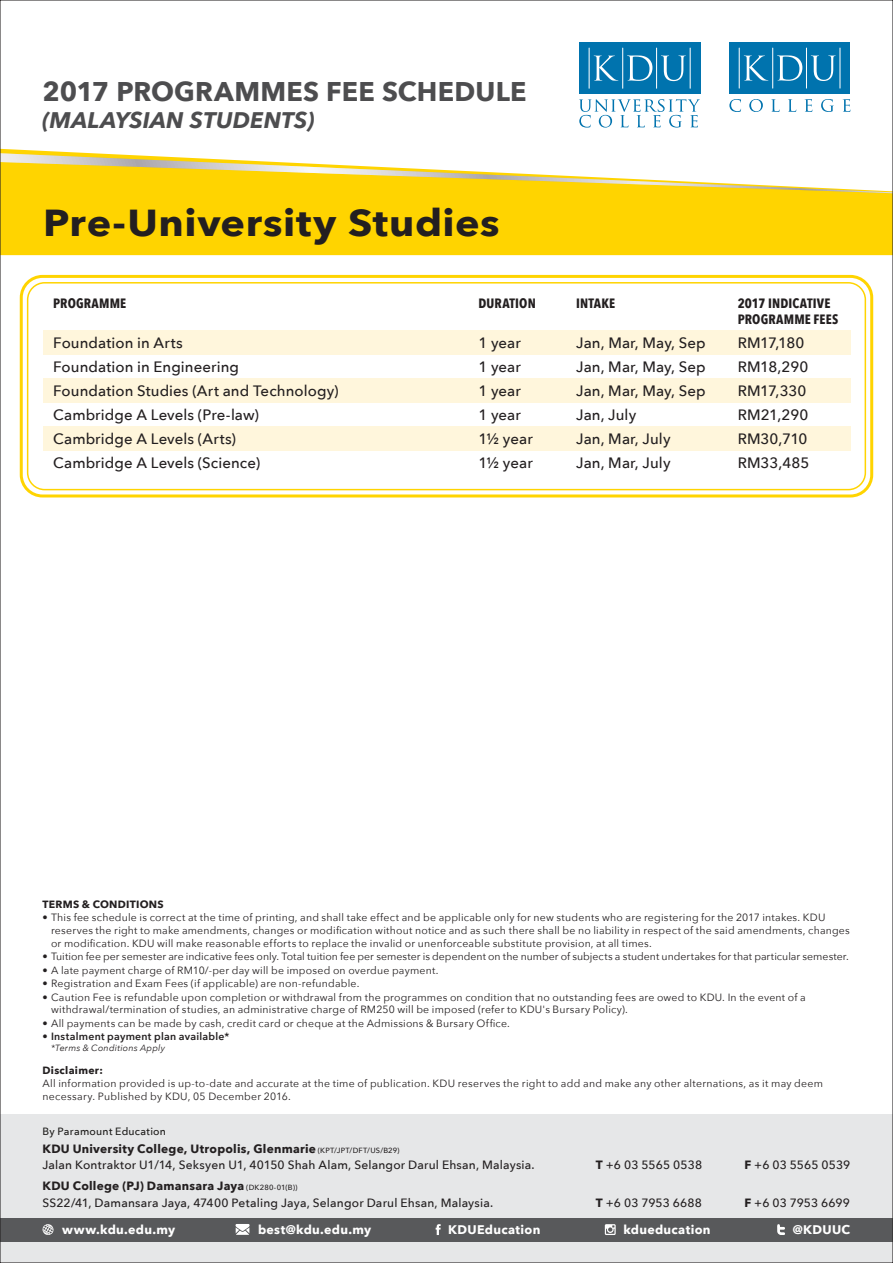
<style>
.page{position:relative;width:893px;height:1263px;background:#fff}
.page>*{position:absolute;margin:0;border:0;box-sizing:border-box;transform-origin:0 0}
.t1{font:700 37.5px "Avenir Next";letter-spacing:.015em;color:#231f20;scale:1.1 1}
.t2{font:700 27px "Avenir Next";letter-spacing:.005em;color:#4d4d4f}
.t3{font:italic 700 22.5px "Avenir Next";letter-spacing:.005em;color:#4d4d4f}
.t4{font:500 15px "Avenir Next";letter-spacing:.005em;color:#231f20}
.t5{font:700 13.5px/16.2px "Avenir Next Condensed";letter-spacing:.01em;color:#231f20}
.t6{font:700 12.45px "Avenir Next";letter-spacing:.025em;color:#fff}
.t7{font:500 12px/16.5px "Avenir Next";letter-spacing:.015em;color:#231f20}
.t8{font:10.5px/12.6px "Avenir Next";letter-spacing:.02em;color:#231f20}
.t9{font:10.5px "Avenir Next";color:#231f20}
.t10{font:600 10.5px "Avenir Next";letter-spacing:.025em;color:#231f20}
.t11{font:700 10.5px "Avenir Next";letter-spacing:.025em;color:#231f20}
.t12{font:500 10.5px "Avenir Next";letter-spacing:.025em;color:#1d1c1a}
.t13{font:italic 9px "Avenir Next";letter-spacing:.025em;color:#231f20}
.s1{font-weight:400}
.s2{font-weight:700}
.s3{font-size:7.5px}
</style>
<div class="page">
<div style="left:0;top:1114px;width:893px;height:149px;background:#e6e7e8"></div>
<div style="left:0;top:1218px;width:893px;height:24px;background:#58595b"></div>
<svg style="left:436px;top:1224px;width:5px;height:11px"></svg>
<svg style="left:777px;top:1224px;width:8px;height:11px"></svg>
<svg style="left:42px;top:1224px;width:12px;height:11px"></svg>
<svg style="left:605px;top:1224px;width:11px;height:11px"></svg>
<svg style="left:236px;top:1224px;width:14px;height:11px"></svg>
<div style="left:579px;top:43px;width:121px;height:51px;background:#0073ae"></div>
<svg style="left:594px;top:56px;width:24px;height:25px"></svg>
<svg style="left:662px;top:56px;width:23px;height:25px"></svg>
<svg style="left:627px;top:55px;width:25px;height:26px"></svg>
<hr style="left:589px;top:48px;width:1px;height:41px;background:#fff">
<hr style="left:622px;top:48px;width:1px;height:41px;background:#fff">
<hr style="left:656px;top:48px;width:1px;height:41px;background:#fff">
<hr style="left:690px;top:48px;width:1px;height:41px;background:#fff">
<svg style="left:579px;top:99px;width:121px;height:29px"></svg>
<div style="left:729px;top:43px;width:121px;height:51px;background:#0073ae"></div>
<svg style="left:744px;top:56px;width:24px;height:25px"></svg>
<svg style="left:812px;top:56px;width:23px;height:25px"></svg>
<svg style="left:777px;top:55px;width:25px;height:26px"></svg>
<hr style="left:739px;top:48px;width:1px;height:41px;background:#fff">
<hr style="left:772px;top:48px;width:1px;height:41px;background:#fff">
<hr style="left:806px;top:48px;width:1px;height:41px;background:#fff">
<hr style="left:839px;top:48px;width:1px;height:41px;background:#fff">
<svg style="left:729px;top:99px;width:12px;height:13px"></svg>
<svg style="left:749px;top:99px;width:14px;height:13px"></svg>
<svg style="left:771px;top:99px;width:9px;height:13px"></svg>
<svg style="left:788px;top:99px;width:8px;height:13px"></svg>
<svg style="left:805px;top:99px;width:7px;height:13px"></svg>
<svg style="left:821px;top:99px;width:13px;height:13px"></svg>
<svg style="left:843px;top:99px;width:7px;height:13px"></svg>
<div style="left:43px;top:379px;width:807px;height:24px;background:#fff6dc"></div>
<div style="left:43px;top:427px;width:807px;height:24px;background:#fff6dc"></div>
<div style="left:2px;top:149px;width:889px;height:106px;background:#ffd400"></div>
<svg style="left:2px;top:153px;width:889px;height:40px"></svg>
<div style="left:20px;top:275px;width:853px;height:222px;border:3px solid #ffd400;border-radius:21px"></div>
<div style="left:27px;top:282px;width:839px;height:208px;border:2px solid #ffd400;border-radius:17px"></div>
<div style="left:43px;top:331px;width:807px;height:24px;background:#fff6dc"></div>
<h2 class="t2" style="left:43px;top:68px;width:485px">2017 PROGRAMMES FEE SCHEDULE</h2>
<h3 class="t3" style="left:43px;top:100px;width:273px">(MALAYSIAN STUDENTS)</h3>
<h1 class="t1" style="left:43px;top:191px;width:417px">Pre-University Studies</h1>
<p class="t5" style="left:53px;top:295px;width:75px">PROGRAMME</p>
<p class="t5" style="left:478px;top:295px;width:59px">DURATION</p>
<p class="t5" style="left:576px;top:295px;width:41px">INTAKE</p>
<p class="t5" style="left:738px;top:295px;width:102px">2017 INDICATIVE<br>PROGRAMME FEES</p>
<h3 class="t4" style="left:53px;top:330px;width:131px">Foundation in Arts</h3>
<h3 class="t4" style="left:478px;top:330px;width:44px">1 year</h3>
<h3 class="t4" style="left:576px;top:330px;width:131px">Jan, Mar, May, Sep</h3>
<h3 class="t4" style="left:738px;top:330px;width:68px">RM17,180</h3>
<h3 class="t4" style="left:53px;top:354px;width:187px">Foundation in Engineering</h3>
<h3 class="t4" style="left:478px;top:354px;width:44px">1 year</h3>
<h3 class="t4" style="left:576px;top:354px;width:131px">Jan, Mar, May, Sep</h3>
<h3 class="t4" style="left:738px;top:354px;width:72px">RM18,290</h3>
<h3 class="t4" style="left:53px;top:378px;width:287px">Foundation Studies (Art and Technology)</h3>
<h3 class="t4" style="left:478px;top:378px;width:44px">1 year</h3>
<h3 class="t4" style="left:576px;top:378px;width:131px">Jan, Mar, May, Sep</h3>
<h3 class="t4" style="left:738px;top:378px;width:70px">RM17,330</h3>
<h3 class="t4" style="left:53px;top:402px;width:207px">Cambridge A Levels (Pre-law)</h3>
<h3 class="t4" style="left:478px;top:402px;width:44px">1 year</h3>
<h3 class="t4" style="left:576px;top:402px;width:62px">Jan, July</h3>
<h3 class="t4" style="left:738px;top:402px;width:72px">RM21,290</h3>
<h3 class="t4" style="left:53px;top:426px;width:184px">Cambridge A Levels (Arts)</h3>
<h3 class="t4" style="left:478px;top:426px;width:56px">1½ year</h3>
<h3 class="t4" style="left:576px;top:426px;width:96px">Jan, Mar, July</h3>
<h3 class="t4" style="left:738px;top:426px;width:71px">RM30,710</h3>
<h3 class="t4" style="left:53px;top:450px;width:208px">Cambridge A Levels (Science)</h3>
<h3 class="t4" style="left:478px;top:450px;width:56px">1½ year</h3>
<h3 class="t4" style="left:576px;top:450px;width:96px">Jan, Mar, July</h3>
<h3 class="t4" style="left:738px;top:450px;width:73px">RM33,485</h3>
<p class="t11" style="left:43px;top:895px;width:123px">TERMS &amp; CONDITIONS</p>
<p class="t8" style="left:51px;top:911px;width:800px;text-indent:-9px">• This fee schedule is correct at the time of printing, and shall take effect and be applicable only for new students who are registering for the 2017 intakes. KDU reserves the right to make amendments, changes or modification without notice and as such there shall be no liability in respect of the said amendments, changes or modification. KDU will make reasonable efforts to replace the invalid or unenforceable substitute provision, at all times.</p>
<p class="t9" style="left:43px;top:947px;width:808px">• Tuition fee per semester are indicative fees only. Total tuition fee per semester is dependent on the number of subjects a student undertakes for that particular semester.</p>
<p class="t8" style="left:43px;top:963px;width:398px">• A late payment charge of RM10/-per day will be imposed on overdue payment.</p>
<p class="t8" style="left:43px;top:977px;width:318px">• Registration and Exam Fees (if applicable) are non-refundable.</p>
<p class="t8" style="left:51px;top:990px;width:756px;text-indent:-9px">• Caution Fee is refundable upon completion or withdrawal from the programmes on condition that no outstanding fees are owed to KDU. In the event of a withdrawal/termination of studies, an administrative charge of RM250 will be imposed (refer to KDU's Bursary Policy).</p>
<p class="t8" style="left:43px;top:1016px;width:469px">• All payments can be made by cash, credit card or cheque at the Admissions &amp; Bursary Office.</p>
<p class="t10" style="left:43px;top:1027px;width:188px"><span class="s1">•</span> Instalment payment plan available*</p>
<p class="t13" style="left:51px;top:1040px;width:116px">*Terms &amp; Conditions Apply</p>
<p class="t11" style="left:43px;top:1062px;width:62px">Disclaimer:</p>
<p class="t8" style="left:43px;top:1076px;width:782px">All information provided is up-to-date and accurate at the time of publication. KDU reserves the right to add and make any other alternations, as it may deem necessary. Published by KDU, 05 December 2016.</p>
<p class="t12" style="left:43px;top:1122px;width:125px">By Paramount Education</p>
<p class="t7" style="left:43px;top:1140px;width:494px"><span class="s2">KDU University College, Utropolis, Glenmarie</span> <span class="s3">(KPT/JPT/DFT/US/B29)<br></span>Jalan Kontraktor U1/14, Seksyen U1, 40150 Shah Alam, Selangor Darul Ehsan, Malaysia.</p>
<p class="t7" style="left:43px;top:1177px;width:452px"><span class="s2">KDU College (PJ) Damansara Jaya</span> <span class="s3">(DK280-01(B))<br></span>SS22/41, Damansara Jaya, 47400 Petaling Jaya, Selangor Darul Ehsan, Malaysia.</p>
<p class="t7" style="left:596px;top:1156px;width:108px"><span class="s2">T</span> +6 03 5565 0538</p>
<p class="t7" style="left:744px;top:1156px;width:108px"><span class="s2">F</span> +6 03 5565 0539</p>
<p class="t7" style="left:596px;top:1194px;width:108px"><span class="s2">T</span> +6 03 7953 6688</p>
<p class="t7" style="left:744px;top:1194px;width:107px"><span class="s2">F</span> +6 03 7953 6699</p>
<p class="t6" style="left:62px;top:1219px;width:114px">www.kdu.edu.my</p>
<p class="t6" style="left:258px;top:1219px;width:115px">best@kdu.edu.my</p>
<p class="t6" style="left:448px;top:1219px;width:94px">KDUEducation</p>
<p class="t6" style="left:623px;top:1219px;width:89px">kdueducation</p>
<p class="t6" style="left:793px;top:1219px;width:59px">@KDUUC</p>
</div>
